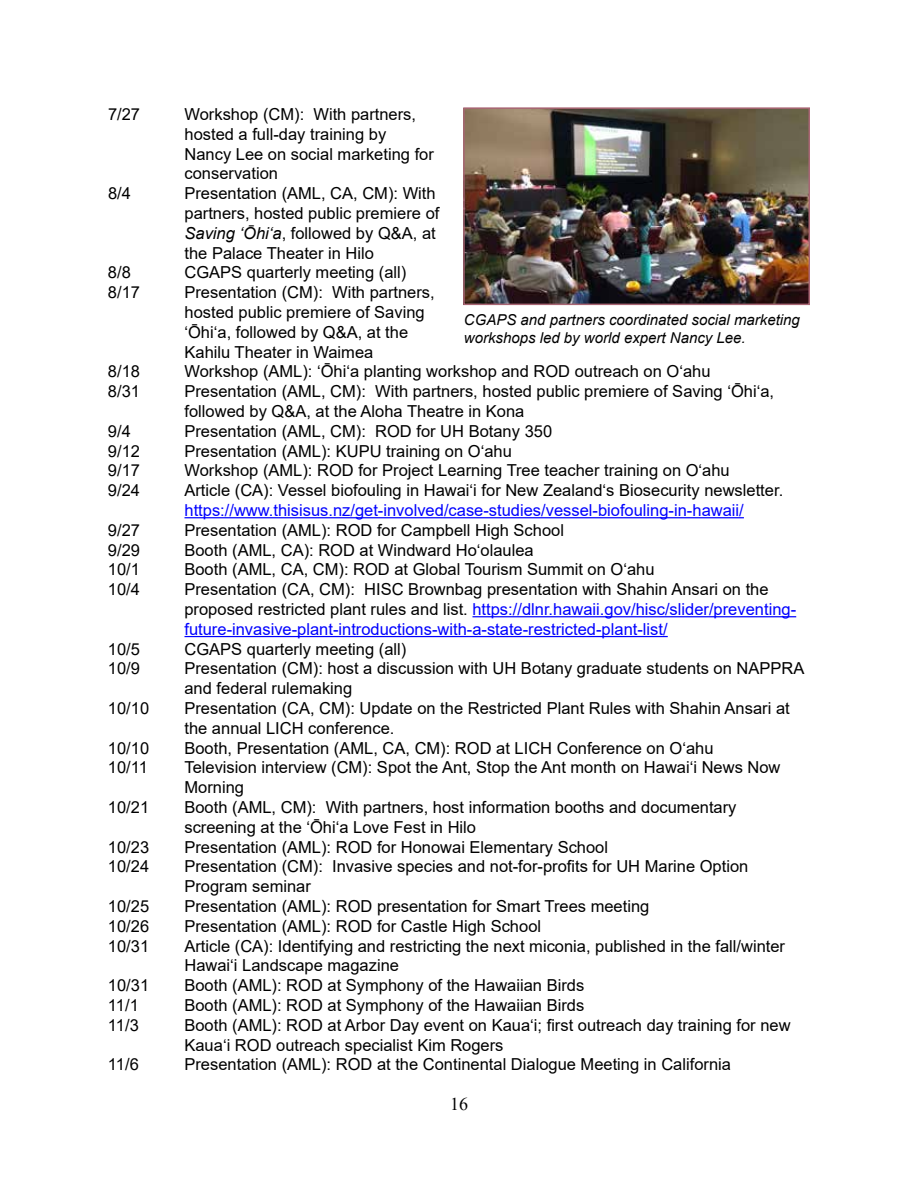
<style>
.page{position:relative;width:918px;height:1188px;background:#fff}
.page>*{position:absolute;margin:0;border:0;box-sizing:border-box;transform-origin:0 0}
.t1{font:18px "Times New Roman";color:#000}
.t2{font:16.5px/19.8px "Arial";color:#000}
.t3{font:16.5px/19.8px "Arial";color:#00f}
.t4{font:italic 15px/18px "Arial";color:#000}
.s1{font-style:italic}
.s2{color:#000}
</style>
<div class="page">
<hr style="left:184px;top:517px;width:560px;height:1px;background:#00f">
<hr style="left:472px;top:616px;width:324px;height:1px;background:#00f">
<hr style="left:184px;top:636px;width:484px;height:1px;background:#00f">
<img style="left:466px;top:110px;width:341px;height:192px">
<div style="left:463px;top:107px;width:347px;height:198px;border:2px solid #a86573"></div>
<p class="t2" style="left:108px;top:104px;width:34px">7/27</p>
<p class="t2" style="left:184px;top:104px;width:251px">Workshop (CM): With partners, hosted a full-day training by<br>Nancy Lee on social marketing for conservation</p>
<p class="t2" style="left:108px;top:183px;width:24px">8/4</p>
<p class="t2" style="left:184px;top:183px;width:256px">Presentation (AML, CA, CM): With partners, hosted public premiere of<br><span class="s1">Saving ʻŌhiʻa</span>, followed by Q&amp;A, at the Palace Theater in Hilo</p>
<p class="t2" style="left:108px;top:263px;width:24px">8/8</p>
<p class="t2" style="left:184px;top:263px;width:223px">CGAPS quarterly meeting (all)</p>
<p class="t2" style="left:108px;top:282px;width:34px">8/17</p>
<p class="t2" style="left:184px;top:282px;width:252px">Presentation (CM): With partners, hosted public premiere of Saving ʻŌhiʻa, followed by Q&amp;A, at the<br>Kahilu Theater in Waimea</p>
<p class="t2" style="left:108px;top:362px;width:34px">8/18</p>
<p class="t2" style="left:184px;top:362px;width:528px">Workshop (AML): ʻŌhiʻa planting workshop and ROD outreach on Oʻahu</p>
<p class="t2" style="left:108px;top:381px;width:34px">8/31</p>
<p class="t2" style="left:184px;top:381px;width:591px">Presentation (AML, CM): With partners, hosted public premiere of Saving ʻŌhiʻa, followed by Q&amp;A, at the Aloha Theatre in Kona</p>
<p class="t2" style="left:108px;top:421px;width:24px">9/4</p>
<p class="t2" style="left:184px;top:421px;width:369px">Presentation (AML, CM): ROD for UH Botany 350</p>
<p class="t2" style="left:108px;top:441px;width:34px">9/12</p>
<p class="t2" style="left:184px;top:441px;width:329px">Presentation (AML): KUPU training on Oʻahu</p>
<p class="t2" style="left:108px;top:461px;width:34px">9/17</p>
<p class="t2" style="left:184px;top:461px;width:547px">Workshop (AML): ROD for Project Learning Tree teacher training on Oʻahu</p>
<p class="t2" style="left:108px;top:480px;width:34px">9/24</p>
<p class="t2" style="left:184px;top:480px;width:600px">Article (CA): Vessel biofouling in Hawaiʻi for New Zealandʻs Biosecurity newsletter.</p>
<p class="t3" style="left:184px;top:500px;width:561px">https://www.thisisus.nz/get-involved/case-studies/vessel-biofouling-in-hawaii/</p>
<p class="t2" style="left:108px;top:520px;width:34px">9/27</p>
<p class="t2" style="left:184px;top:520px;width:381px">Presentation (AML): ROD for Campbell High School</p>
<p class="t2" style="left:108px;top:540px;width:34px">9/29</p>
<p class="t2" style="left:184px;top:540px;width:351px">Booth (AML, CA): ROD at Windward Hoʻolaulea</p>
<p class="t2" style="left:108px;top:560px;width:34px">10/1</p>
<p class="t2" style="left:184px;top:560px;width:472px">Booth (AML, CA, CM): ROD at Global Tourism Summit on Oʻahu</p>
<p class="t2" style="left:108px;top:579px;width:34px">10/4</p>
<p class="t3" style="left:184px;top:579px;width:613px"><span class="s2">Presentation (CA, CM): HISC Brownbag presentation with Shahin Ansari on the proposed restricted plant rules and list.</span> https://dlnr.hawaii.gov/hisc/slider/preventing&shy;future-invasive-plant-introductions-with-a-state-restricted-plant-list/</p>
<p class="t2" style="left:108px;top:639px;width:34px">10/5</p>
<p class="t2" style="left:184px;top:639px;width:223px">CGAPS quarterly meeting (all)</p>
<p class="t2" style="left:108px;top:659px;width:34px">10/9</p>
<p class="t2" style="left:184px;top:659px;width:621px">Presentation (CM): host a discussion with UH Botany graduate students on NAPPRA and federal rulemaking</p>
<p class="t2" style="left:108px;top:698px;width:43px">10/10</p>
<p class="t2" style="left:184px;top:698px;width:607px">Presentation (CA, CM): Update on the Restricted Plant Rules with Shahin Ansari at the annual LICH conference.</p>
<p class="t2" style="left:108px;top:738px;width:43px">10/10</p>
<p class="t2" style="left:184px;top:738px;width:531px">Booth, Presentation (AML, CA, CM): ROD at LICH Conference on Oʻahu</p>
<p class="t2" style="left:108px;top:758px;width:42px">10/11</p>
<p class="t2" style="left:184px;top:758px;width:598px">Television interview (CM): Spot the Ant, Stop the Ant month on Hawaiʻi News Now<br>Morning</p>
<p class="t2" style="left:108px;top:797px;width:43px">10/21</p>
<p class="t2" style="left:184px;top:797px;width:554px">Booth (AML, CM): With partners, host information booths and documentary screening at the ʻŌhiʻa Love Fest in Hilo</p>
<p class="t2" style="left:108px;top:837px;width:43px">10/23</p>
<p class="t2" style="left:184px;top:837px;width:425px">Presentation (AML): ROD for Honowai Elementary School</p>
<p class="t2" style="left:108px;top:857px;width:43px">10/24</p>
<p class="t2" style="left:184px;top:857px;width:565px">Presentation (CM): Invasive species and not-for-profits for UH Marine Option<br>Program seminar</p>
<p class="t2" style="left:108px;top:896px;width:43px">10/25</p>
<p class="t2" style="left:184px;top:896px;width:466px">Presentation (AML): ROD presentation for Smart Trees meeting</p>
<p class="t2" style="left:108px;top:916px;width:43px">10/26</p>
<p class="t2" style="left:184px;top:916px;width:358px">Presentation (AML): ROD for Castle High School</p>
<p class="t2" style="left:108px;top:936px;width:43px">10/31</p>
<p class="t2" style="left:184px;top:936px;width:602px">Article (CA): Identifying and restricting the next miconia, published in the fall/winter<br>Hawaiʻi Landscape magazine</p>
<p class="t2" style="left:108px;top:975px;width:43px">10/31</p>
<p class="t2" style="left:184px;top:975px;width:401px">Booth (AML): ROD at Symphony of the Hawaiian Birds</p>
<p class="t2" style="left:108px;top:995px;width:32px">11/1</p>
<p class="t2" style="left:184px;top:995px;width:401px">Booth (AML): ROD at Symphony of the Hawaiian Birds</p>
<p class="t2" style="left:108px;top:1015px;width:32px">11/3</p>
<p class="t2" style="left:184px;top:1015px;width:608px">Booth (AML): ROD at Arbor Day event on Kauaʻi; first outreach day training for new<br>Kauaʻi ROD outreach specialist Kim Rogers</p>
<p class="t2" style="left:108px;top:1055px;width:32px">11/6</p>
<p class="t2" style="left:184px;top:1055px;width:548px">Presentation (AML): ROD at the Continental Dialogue Meeting in California</p>
<p class="t4" style="left:464px;top:311px;width:337px">CGAPS and partners coordinated social marketing workshops led by world expert Nancy Lee.</p>
<p class="t1" style="left:450px;top:1091px;width:19px">16</p>
</div>
